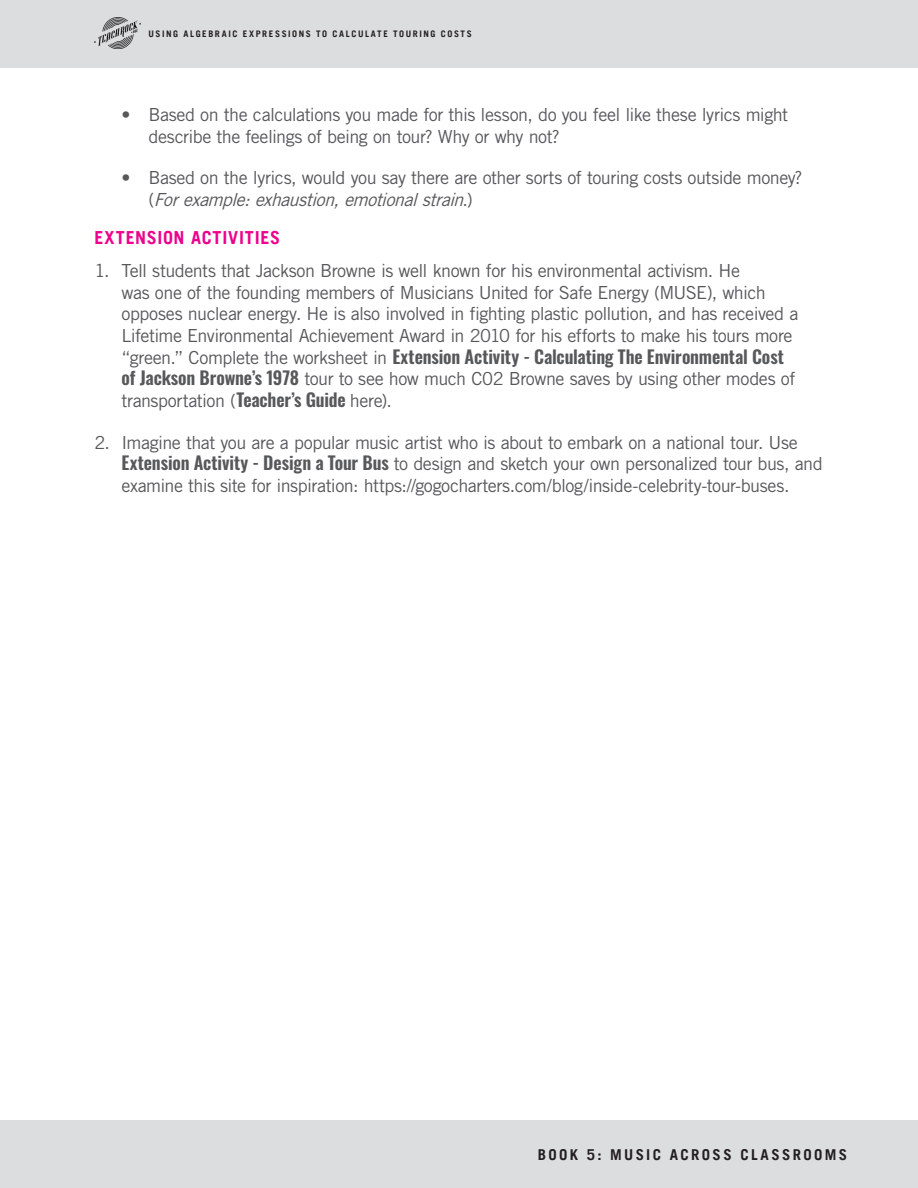
<style>
.page{position:relative;width:918px;height:1188px;background:#fff}
.page>*{position:absolute;margin:0;border:0;box-sizing:border-box;transform-origin:0 0}
.t1{font:18px/21.6px "Trade Gothic LT Std";letter-spacing:-.03em;color:#57585a}
.PINK_SECTION_HEADER{font:700 18px "Trade Gothic LT";letter-spacing:.045em;color:#ed028c}
.t2{font:700 15px "Trade Gothic LT";letter-spacing:.16em;color:#231f20}
.t3{font:700 9px "Trade Gothic LT";letter-spacing:.18em;color:#231f20}
.s1{font-style:italic}
.s2{font-family:"Oswald";font-weight:600}
</style>
<div class="page">
<div style="left:0;top:0;width:918px;height:68px;background:#dcdddf"></div>
<img style="left:94px;top:18px;width:46px;height:30px">
<div style="left:0;top:1120px;width:918px;height:68px;background:#dcdddf"></div>
<p class="t3" style="left:148px;top:28px;width:325px">USING ALGEBRAIC EXPRESSIONS TO CALCULATE TOURING COSTS</p>
<p class="t1" style="left:148px;top:104px;width:641px;text-indent:-27px">• Based on the calculations you made for this lesson, do you feel like these lyrics might describe the feelings of being on tour? Why or why not?</p>
<p class="t1" style="left:148px;top:167px;width:656px;text-indent:-27px">• Based on the lyrics, would you say there are other sorts of touring costs outside money? ( <span class="s1">Forexample:exhaustion,emotionalstrain</span>. )</p>
<p class="PINK_SECTION_HEADER" style="left:94px;top:227px;width:187px">EXTENSION ACTIVITIES</p>
<p class="t1" style="left:122px;top:260px;width:678px;text-indent:-27px">1. Tell students that Jackson Browne is well known for his environmental activism. He<br>was one of the founding members of Musicians United for Safe Energy (MUSE), which opposes nuclear energy. He is also involved in fighting plastic pollution, and has received a Lifetime Environmental Achievement Award in 2010 for his efforts to make his tours more “green.” Complete the worksheet in <span class="s2">Extension Activity - Calculating The Environmental Cost of Jackson Browne’s 1978</span> tour to see how much C02 Browne saves by using other modes of transportation (<span class="s2">Teacher’s Guide</span> here).</p>
<p class="t1" style="left:122px;top:431px;width:703px;text-indent:-27px">2. Imagine that you are a popular music artist who is about to embark on a national tour. Use<br><span class="s2">Extension Activity - Design a Tour Bus</span> to design and sketch your own personalized tour bus, and examine this site for inspiration: https://gogocharters.com/blog/inside-celebrity-tour-buses.</p>
<p class="t2" style="left:538px;top:1145px;width:311px">BOOK 5: MUSIC ACROSS CLASSROOMS</p>
</div>
